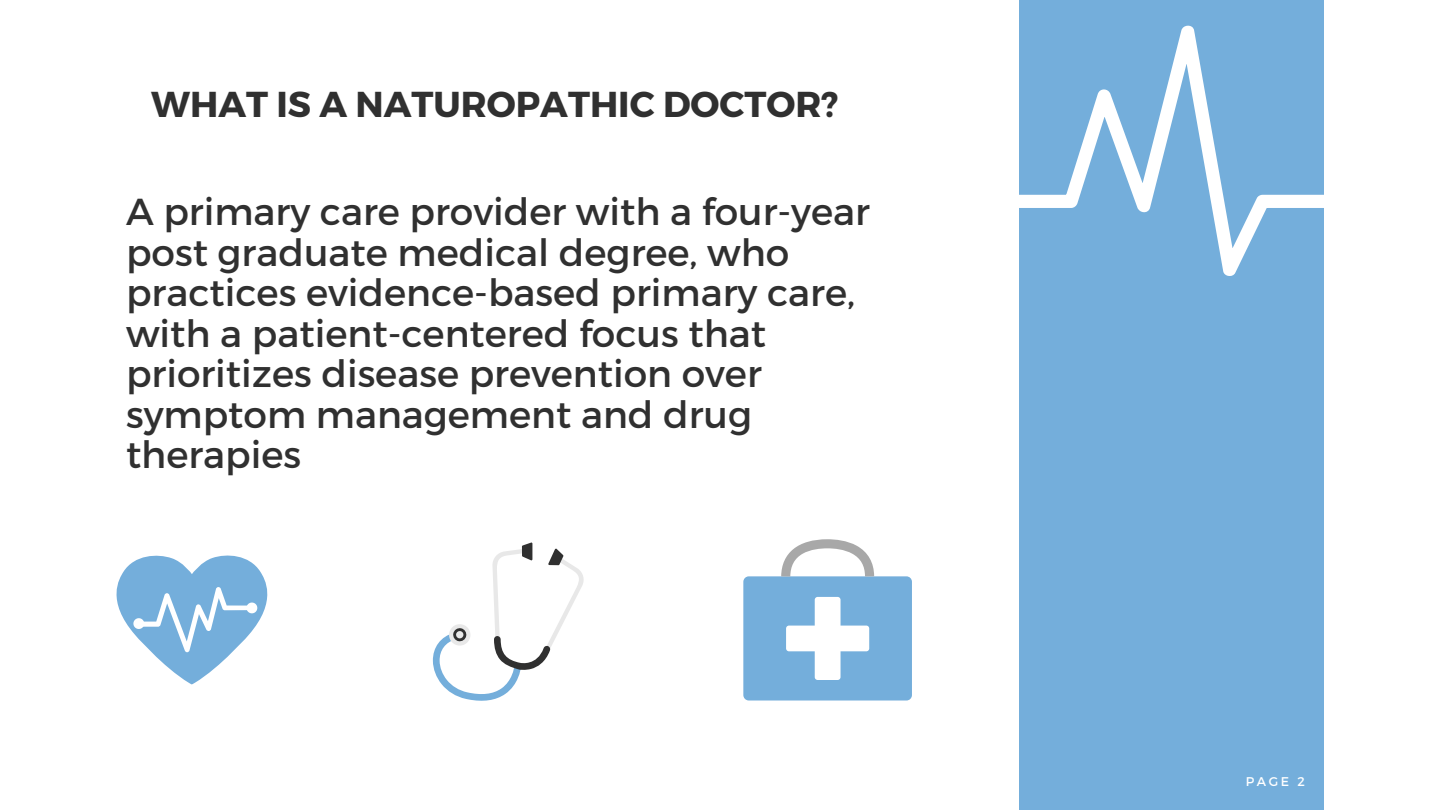
<style>
.page{position:relative;width:1440px;height:810px;background:#fff}
.page>*{position:absolute;margin:0;border:0;box-sizing:border-box;transform-origin:0 0}
.t1{font:37.5px/40.6px "Montserrat";color:#303030}
.t2{font:700 36px "Montserrat";color:#303030}
.t3{font:12.7px "Montserrat";color:#fff}
</style>
<div class="page">
<div style="left:1019px;top:0;width:305px;height:810px;background:#74aedb"></div>
<svg style="left:433px;top:543px;width:151px;height:158px"></svg>
<svg style="left:117px;top:556px;width:150px;height:129px"></svg>
<svg style="left:1019px;top:26px;width:305px;height:250px"></svg>
<div style="left:743px;top:576px;width:169px;height:125px;background:#74aedb;border-radius:5px"></div>
<div style="left:786px;top:626px;width:83px;height:25px;background:#fff;border-radius:3px"></div>
<div style="left:815px;top:597px;width:26px;height:83px;background:#fff;border-radius:3px"></div>
<svg style="left:781px;top:539px;width:93px;height:38px"></svg>
<p class="t2" style="left:151px;top:80px;width:689px">WHAT IS A NATUROPATHIC DOCTOR?</p>
<p class="t1" style="left:126px;top:189px;width:746px">A primary care provider with a four-year post graduate medical degree, who practices evidence-based primary care, with a patient-centered focus that prioritizes disease prevention over symptom management and drug therapies</p>
<p class="t3" style="left:1246px;top:773px;width:61px">PAGE 2</p>
</div>
